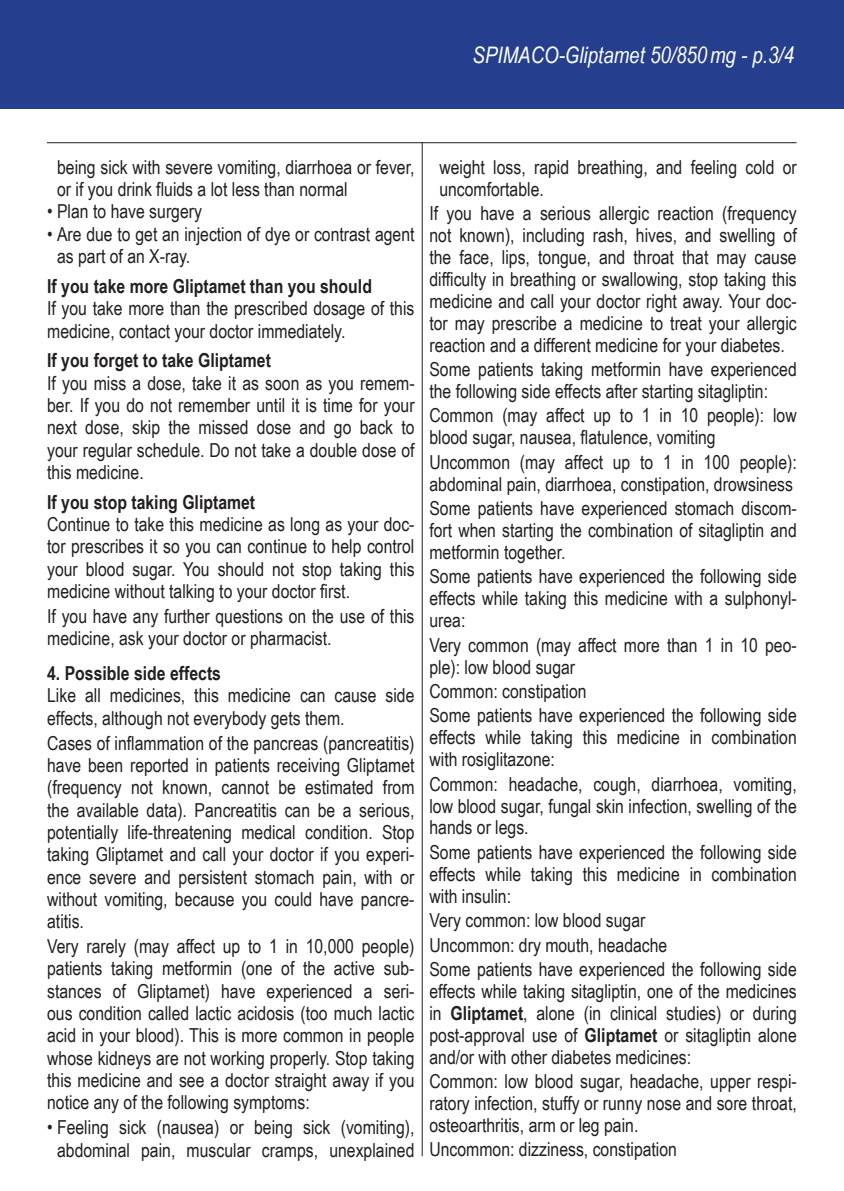
<style>
.page{position:relative;width:844px;height:1191px;background:#fff}
.page>*{position:absolute;margin:0;border:0;box-sizing:border-box;transform-origin:0 0}
.t1{font:italic 22.75px "Arial Narrow";color:#fff}
.t2{font:19.25px/22.4px "Arial Narrow";color:#231f20}
.t3{font:700 19.25px "Arial Narrow";color:#231f20}
.s1{font-weight:700}
</style>
<div class="page">
<div style="left:0;top:0;width:843px;height:109px;background:#253f8e"></div>
<hr style="left:47px;top:142px;width:749px;height:1px;background:#231f20">
<hr style="left:422px;top:142px;width:1px;height:1014px;background:#231f20">
<p class="t1" style="left:472px;top:39px;width:323px">SPIMACO-Gliptamet 50/850mg - p.3/4</p>
<p class="t2" style="left:57px;top:155px;width:359px">being sick with severe vomiting, diarrhoea or fever, or if you drink fluids a lot less than normal</p>
<p class="t2" style="left:47px;top:200px;width:156px">• Plan to have surgery</p>
<p class="t2" style="left:57px;top:222px;width:359px;text-indent:-10px">• Are due to get an injection of dye or contrast agent as part of an X-ray.</p>
<p class="t3" style="left:47px;top:271px;width:326px">If you take more Gliptamet than you should</p>
<p class="t2" style="left:47px;top:296px;width:369px">If you take more than the prescribed dosage of this medicine, contact your doctor immediately.</p>
<p class="t3" style="left:47px;top:346px;width:225px">If you forget to take Gliptamet</p>
<p class="t2" style="left:47px;top:371px;width:369px;text-align:justify">If you miss a dose, take it as soon as you remem&shy;ber. If you do not remember until it is time for your next dose, skip the missed dose and go back to your regular schedule. Do not take a double dose of this medicine.</p>
<p class="t3" style="left:47px;top:487px;width:209px">If you stop taking Gliptamet</p>
<p class="t2" style="left:47px;top:512px;width:369px;text-align:justify">Continue to take this medicine as long as your doc&shy;tor prescribes it so you can continue to help control your blood sugar. You should not stop taking this medicine without talking to your doctor first.</p>
<p class="t2" style="left:47px;top:604px;width:369px">If you have any further questions on the use of this medicine, ask your doctor or pharmacist.</p>
<p class="t3" style="left:47px;top:658px;width:175px">4. Possible side effects</p>
<p class="t2" style="left:47px;top:683px;width:369px">Like all medicines, this medicine can cause side effects, although not everybody gets them.</p>
<p class="t2" style="left:47px;top:731px;width:369px;text-align:justify">Cases of inflammation of the pancreas (pancreatitis) have been reported in patients receiving Gliptamet (frequency not known, cannot be estimated from the available data). Pancreatitis can be a serious, potentially life-threatening medical condition. Stop taking Gliptamet and call your doctor if you experi&shy;ence severe and persistent stomach pain, with or without vomiting, because you could have pancre&shy;atitis.</p>
<p class="t2" style="left:47px;top:934px;width:369px;text-align:justify">Very rarely (may affect up to 1 in 10,000 people) patients taking metformin (one of the active sub&shy;stances of Gliptamet) have experienced a seri&shy;ous condition called lactic acidosis (too much lactic acid in your blood). This is more common in people whose kidneys are not working properly. Stop taking this medicine and see a doctor straight away if you notice any of the following symptoms:</p>
<p class="t2" style="left:47px;top:1115px;width:369px;text-align:center">• Feeling sick (nausea) or being sick (vomiting), abdominal pain, muscular cramps, unexplained</p>
<p class="t2" style="left:439px;top:155px;width:359px;line-height:21.9px">weight loss, rapid breathing, and feeling cold or uncomfortable.</p>
<p class="t2" style="left:429px;top:202px;width:369px;line-height:21.9px;text-align:justify">If you have a serious allergic reaction (frequency not known), including rash, hives, and swelling of the face, lips, tongue, and throat that may cause difficulty in breathing or swallowing, stop taking this medicine and call your doctor right away. Your doc&shy;tor may prescribe a medicine to treat your allergic reaction and a different medicine for your diabetes.</p>
<p class="t2" style="left:429px;top:357px;width:369px;line-height:21.9px">Some patients taking metformin have experienced the following side effects after starting sitagliptin:</p>
<p class="t2" style="left:429px;top:404px;width:369px;line-height:21.9px">Common (may affect up to 1 in 10 people): low blood sugar, nausea, flatulence, vomiting</p>
<p class="t2" style="left:429px;top:450px;width:369px;line-height:21.9px">Uncommon (may affect up to 1 in 100 people): abdominal pain, diarrhoea, constipation, drowsiness</p>
<p class="t2" style="left:429px;top:496px;width:369px;line-height:21.9px;text-align:justify">Some patients have experienced stomach discom&shy;fort when starting the combination of sitagliptin and metformin together.</p>
<p class="t2" style="left:429px;top:565px;width:369px;line-height:21.9px;text-align:justify">Some patients have experienced the following side effects while taking this medicine with a sulphonyl&shy;urea:</p>
<p class="t2" style="left:429px;top:633px;width:369px;line-height:21.9px">Very common (may affect more than 1 in 10 peo&shy;ple): low blood sugar</p>
<p class="t2" style="left:429px;top:678px;width:369px;line-height:24.3px">Common: constipation<br>Some patients have experienced the following side</p>
<p class="t2" style="left:429px;top:726px;width:369px;line-height:21.9px">effects while taking this medicine in combination with rosiglitazone:</p>
<p class="t2" style="left:429px;top:772px;width:369px;line-height:21.9px;text-align:justify">Common: headache, cough, diarrhoea, vomiting, low blood sugar, fungal skin infection, swelling of the hands or legs.</p>
<p class="t2" style="left:429px;top:840px;width:369px;line-height:21.9px;text-align:justify">Some patients have experienced the following side effects while taking this medicine in combination with insulin:</p>
<p class="t2" style="left:429px;top:907px;width:369px;line-height:24.3px">Very common: low blood sugar<br>Uncommon: dry mouth, headache<br>Some patients have experienced the following side</p>
<p class="t2" style="left:429px;top:979px;width:369px;line-height:21.9px;text-align:justify">effects while taking sitagliptin, one of the medicines in <span class="s1">Gliptamet</span>, alone (in clinical studies) or during post-approval use of <span class="s1">Gliptamet</span> or sitagliptin alone and/or with other diabetes medicines:</p>
<p class="t2" style="left:429px;top:1069px;width:369px;line-height:21.9px;text-align:justify">Common: low blood sugar, headache, upper respi&shy;ratory infection, stuffy or runny nose and sore throat, osteoarthritis, arm or leg pain.</p>
<p class="t2" style="left:429px;top:1137px;width:249px">Uncommon: dizziness, constipation</p>
</div>
